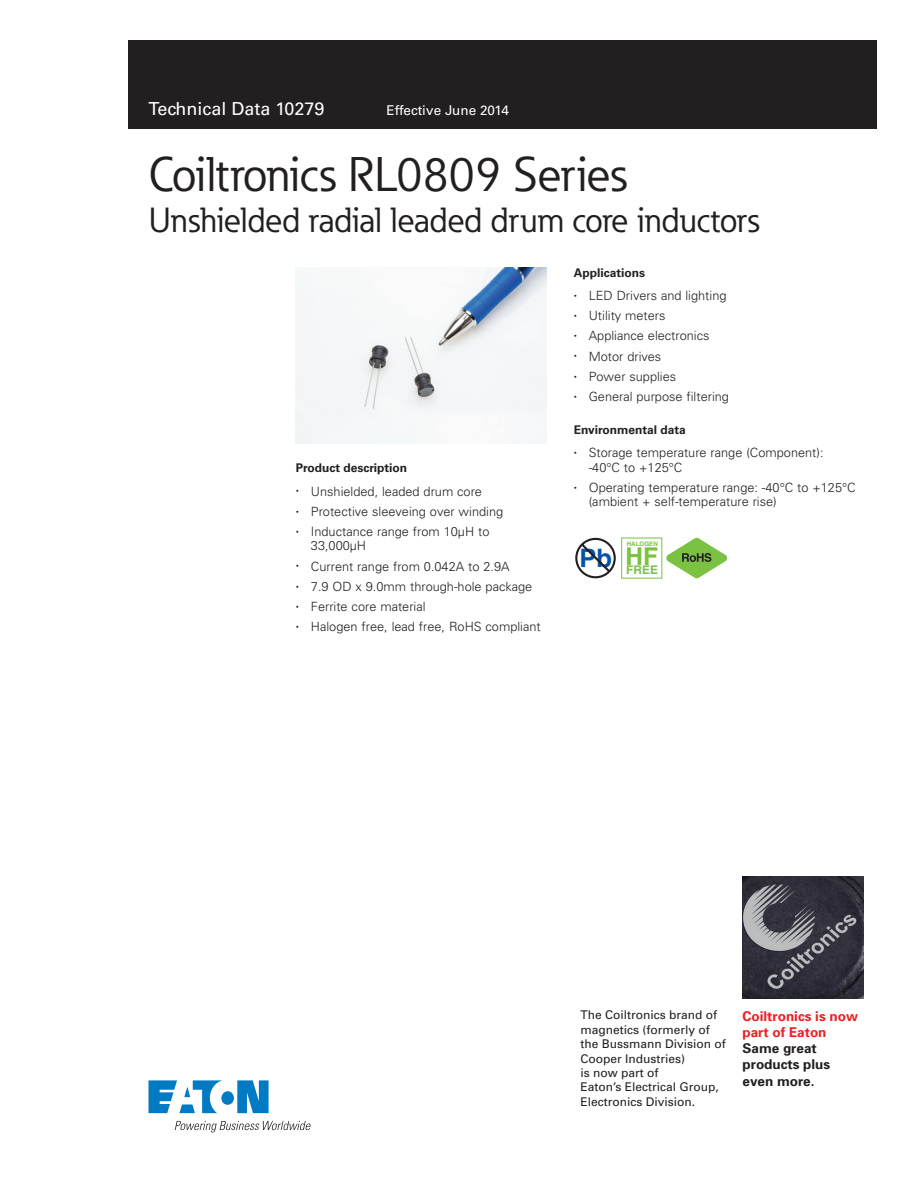
<style>
.page{position:relative;width:918px;height:1188px;background:#fff}
.page>*{position:absolute;margin:0;border:0;box-sizing:border-box;transform-origin:0 0}
.t1{font:48px "Eaton";color:#231f20}
.t2{font:34.5px "Eaton";color:#231f20}
.t3{font:700 24.45px "Helvetica";color:#7bc142}
.t4{font:18px "Univers LT Std";color:#fff}
.t5{font:700 13.5px/16.2px "Univers";color:#231f20}
.t6{font:700 13.5px/16.2px "Univers";color:#ee1f23}
.t7{font:13.5px "Univers LT Std";color:#fff}
.t8{font:300 12.75px/14.2px "Univers";color:#231f20}
.t9{font:12px/14.4px "Univers";color:#231f20}
.t10{font:700 12px "Univers LT Std";color:#231f20}
.t11{font:700 11.85px "Helvetica";color:#7bc142}
.t12{font:700 6.15px "Helvetica";color:#7bc142}
.s1{font-family:"Helvetica";font-weight:400;font-size:9px}
</style>
<div class="page">
<div style="left:129px;top:40px;width:748px;height:88px;background:#231f20"></div>
<svg style="left:148px;top:1080px;width:121px;height:33px"></svg>
<svg style="left:175px;top:1121px;width:135px;height:11px"></svg>
<img style="left:742px;top:877px;width:122px;height:121px">
<svg style="left:575px;top:538px;width:41px;height:40px"></svg>
<svg style="left:666px;top:538px;width:61px;height:40px"></svg>
<img style="left:296px;top:268px;width:251px;height:176px">
<h3 class="t4" style="left:148px;top:98px;width:178px">Technical Data 10279</h3>
<p class="t7" style="left:387px;top:102px;width:124px">Effective June 2014</p>
<h1 class="t1" style="left:148px;top:144px;width:480px">Coiltronics RL0809 Series</h1>
<h2 class="t2" style="left:148px;top:198px;width:612px">Unshielded radial leaded drum core inductors</h2>
<p class="t10" style="left:296px;top:461px;width:113px">Product description</p>
<p class="t8" style="left:296px;top:484px;width:188px"><span class="s1">•</span> Unshielded, leaded drum core</p>
<p class="t8" style="left:296px;top:504px;width:209px"><span class="s1">•</span> Protective sleeveing over winding</p>
<p class="t8" style="left:311px;top:524px;width:180px;text-indent:-15px"><span class="s1">•</span> Inductance range from 10μH to<br>33,000μH</p>
<p class="t8" style="left:296px;top:559px;width:215px"><span class="s1">•</span> Current range from 0.042A to 2.9A</p>
<p class="t8" style="left:296px;top:579px;width:238px"><span class="s1">•</span> 7.9 OD x 9.0mm through-hole package</p>
<p class="t8" style="left:296px;top:599px;width:131px"><span class="s1">•</span> Ferrite core material</p>
<p class="t8" style="left:296px;top:619px;width:246px"><span class="s1">•</span> Halogen free, lead free, RoHS compliant</p>
<p class="t10" style="left:574px;top:265px;width:73px">Applications</p>
<p class="t8" style="left:574px;top:288px;width:154px"><span class="s1">•</span> LED Drivers and lighting</p>
<p class="t8" style="left:574px;top:308px;width:93px"><span class="s1">•</span> Utility meters</p>
<p class="t8" style="left:574px;top:328px;width:137px"><span class="s1">•</span> Appliance electronics</p>
<p class="t8" style="left:574px;top:349px;width:89px"><span class="s1">•</span> Motor drives</p>
<p class="t8" style="left:574px;top:369px;width:104px"><span class="s1">•</span> Power supplies</p>
<p class="t8" style="left:574px;top:389px;width:157px"><span class="s1">•</span> General purpose filtering</p>
<p class="t10" style="left:574px;top:423px;width:114px">Environmental data</p>
<p class="t8" style="left:589px;top:445px;width:236px;text-indent:-15px"><span class="s1">•</span> Storage temperature range (Component): -40°C to +125°C</p>
<p class="t8" style="left:589px;top:480px;width:268px;text-indent:-15px"><span class="s1">•</span> Operating temperature range: -40°C to +125°C (ambient + self-temperature rise)</p>
<p class="t12" style="left:627px;top:540px;width:33px">HALOGEN</p>
<h3 class="t3" style="left:625px;top:541px;width:34px">HF</h3>
<p class="t11" style="left:580px;top:563px;width:80px"><sup>Pb</sup> FREE</p>
<p class="t9" style="left:580px;top:1008px;width:147px">The Coiltronics brand of magnetics (formerly of the Bussmann Division of<br>Cooper Industries)<br>is now part of<br>Eaton’s Electrical Group,<br>Electronics Division.</p>
<p class="t6" style="left:742px;top:1008px;width:117px">Coiltronics is now part of Eaton</p>
<p class="t5" style="left:742px;top:1040px;width:89px">Same great products plus even more.</p>
</div>
